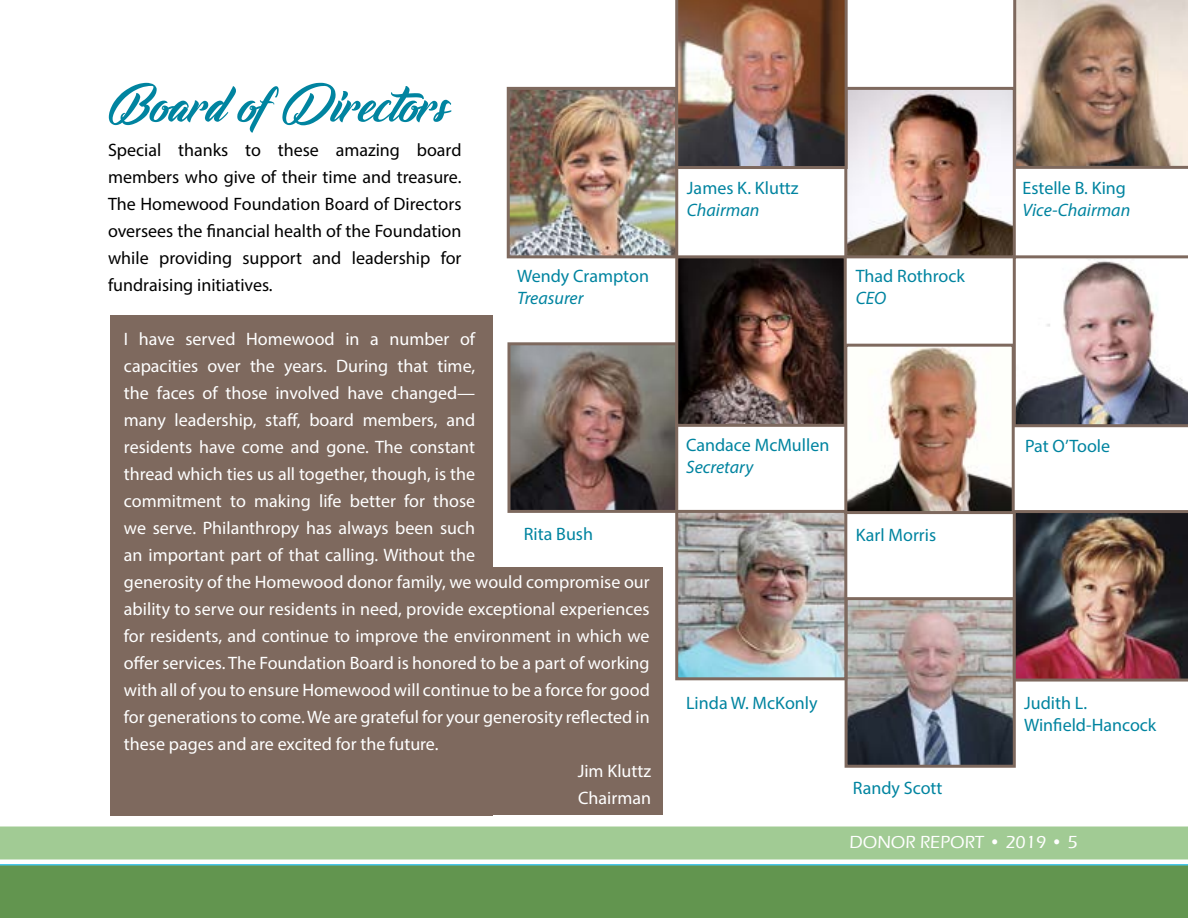
<style>
.page{position:relative;width:1188px;height:918px;background:#fff}
.page>*{position:absolute;margin:0;border:0;box-sizing:border-box;transform-origin:0 0}
.t1{font:54px "Voice of the Highlander";color:#0084a0}
.t2{font:18px "Myriad Pro";color:#fff}
.t3{font:18px/27px "Myriad Pro";color:#000;text-align:justify}
.t4{font:18px/21.6px "Myriad Pro";color:#0084a0}
.t5{font:italic 18px "Myriad Pro";color:#0084a0}
.t6{font:500 18px "Eras ITC";color:#fff}
</style>
<div class="page">
<div style="left:0;top:864px;width:1188px;height:54px;background:#62954f"></div>
<div style="left:0;top:826px;width:1188px;height:34px;background:#a1cb94"></div>
<div style="left:303px;top:567px;width:360px;height:248px;background:#7e695e"></div>
<div style="left:110px;top:315px;width:382px;height:500px;background:#7e695e"></div>
<img style="left:849px;top:601px;width:163px;height:163px">
<div style="left:845px;top:597px;width:171px;height:171px;border:3px solid #7e695e"></div>
<img style="left:679px;top:514px;width:164px;height:162px">
<div style="left:675px;top:510px;width:172px;height:170px;border:3px solid #7e695e"></div>
<img style="left:511px;top:346px;width:163px;height:163px">
<div style="left:507px;top:342px;width:171px;height:171px;border:3px solid #7e695e"></div>
<img style="left:511px;top:91px;width:163px;height:163px">
<div style="left:507px;top:87px;width:171px;height:171px;border:3px solid #7e695e"></div>
<img style="left:848px;top:91px;width:164px;height:163px">
<div style="left:844px;top:87px;width:172px;height:171px;border:3px solid #7e695e"></div>
<img style="left:1013px;top:510px;width:175px;height:172px">
<img style="left:675px;top:0;width:173px;height:169px">
<img style="left:1013px;top:255px;width:175px;height:172px">
<img style="left:679px;top:259px;width:164px;height:164px">
<div style="left:675px;top:255px;width:172px;height:172px;border:3px solid #7e695e"></div>
<img style="left:848px;top:348px;width:163px;height:162px">
<div style="left:844px;top:344px;width:171px;height:170px;border:3px solid #7e695e"></div>
<svg style="left:1013px;top:0;width:175px;height:169px;background:#af9787"></svg>
<h1 class="t1" style="left:109px;top:71px;width:343px">Board of Directors</h1>
<p class="t3" style="left:108px;top:136px;width:355px">Special thanks to these amazing board members who give of their time and treasure.<br>The Homewood Foundation Board of Directors oversees the financial health of the Foundation while providing support and leadership for fundraising initiatives.</p>
<p class="t4" style="left:517px;top:265px;width:133px">Wendy Crampton</p>
<p class="t5" style="left:517px;top:287px;width:68px">Treasurer</p>
<p class="t4" style="left:687px;top:177px;width:113px">James K. Kluttz</p>
<p class="t5" style="left:687px;top:199px;width:74px">Chairman</p>
<p class="t4" style="left:856px;top:265px;width:111px">Thad Rothrock</p>
<p class="t5" style="left:856px;top:287px;width:32px">CEO</p>
<p class="t4" style="left:1023px;top:177px;width:105px">Estelle B. King</p>
<p class="t5" style="left:1023px;top:199px;width:109px">Vice-Chairman</p>
<p class="t2" style="left:124px;top:328px;width:353px">I have served Homewood in a number of</p>
<p class="t2" style="left:124px;top:355px;width:353px">capacities over the years. During that time,</p>
<p class="t2" style="left:124px;top:382px;width:353px">the faces of those involved have changed—</p>
<p class="t2" style="left:124px;top:409px;width:353px">many leadership, staff, board members, and</p>
<p class="t2" style="left:124px;top:436px;width:353px">residents have come and gone. The constant</p>
<p class="t2" style="left:124px;top:463px;width:353px">thread which ties us all together, though, is the</p>
<p class="t2" style="left:124px;top:490px;width:353px">commitment to making life better for those</p>
<p class="t2" style="left:124px;top:517px;width:353px">we serve. Philanthropy has always been such</p>
<p class="t2" style="left:124px;top:544px;width:353px">an important part of that calling. Without the</p>
<p class="t2" style="left:124px;top:571px;width:527px">generosity of the Homewood donor family, we would compromise our</p>
<p class="t2" style="left:124px;top:598px;width:527px">ability to serve our residents in need, provide exceptional experiences</p>
<p class="t2" style="left:124px;top:625px;width:527px">for residents, and continue to improve the environment in which we</p>
<p class="t2" style="left:124px;top:652px;width:527px">offer services. The Foundation Board is honored to be a part of working</p>
<p class="t2" style="left:124px;top:679px;width:527px">with all of you to ensure Homewood will continue to be a force for good</p>
<p class="t2" style="left:124px;top:706px;width:527px">for generations to come. We are grateful for your generosity reflected in</p>
<p class="t2" style="left:124px;top:733px;width:316px">these pages and are excited for the future.</p>
<p class="t2" style="left:578px;top:760px;width:75px">Jim Kluttz</p>
<p class="t2" style="left:578px;top:787px;width:74px">Chairman</p>
<p class="t4" style="left:686px;top:434px;width:145px">Candace McMullen</p>
<p class="t5" style="left:686px;top:456px;width:69px">Secretary</p>
<p class="t4" style="left:1025px;top:434px;width:87px">Pat O’Toole</p>
<p class="t4" style="left:524px;top:523px;width:71px">Rita Bush</p>
<p class="t4" style="left:856px;top:524px;width:82px">Karl Morris</p>
<p class="t4" style="left:686px;top:692px;width:133px">Linda W. McKonly</p>
<p class="t4" style="left:1024px;top:692px;width:134px">Judith L.<br>Winfield-Hancock</p>
<p class="t4" style="left:853px;top:777px;width:91px">Randy Scott</p>
<p class="t6" style="left:850px;top:832px;width:230px">DONOR REPORT • 2019 • 5</p>
</div>
